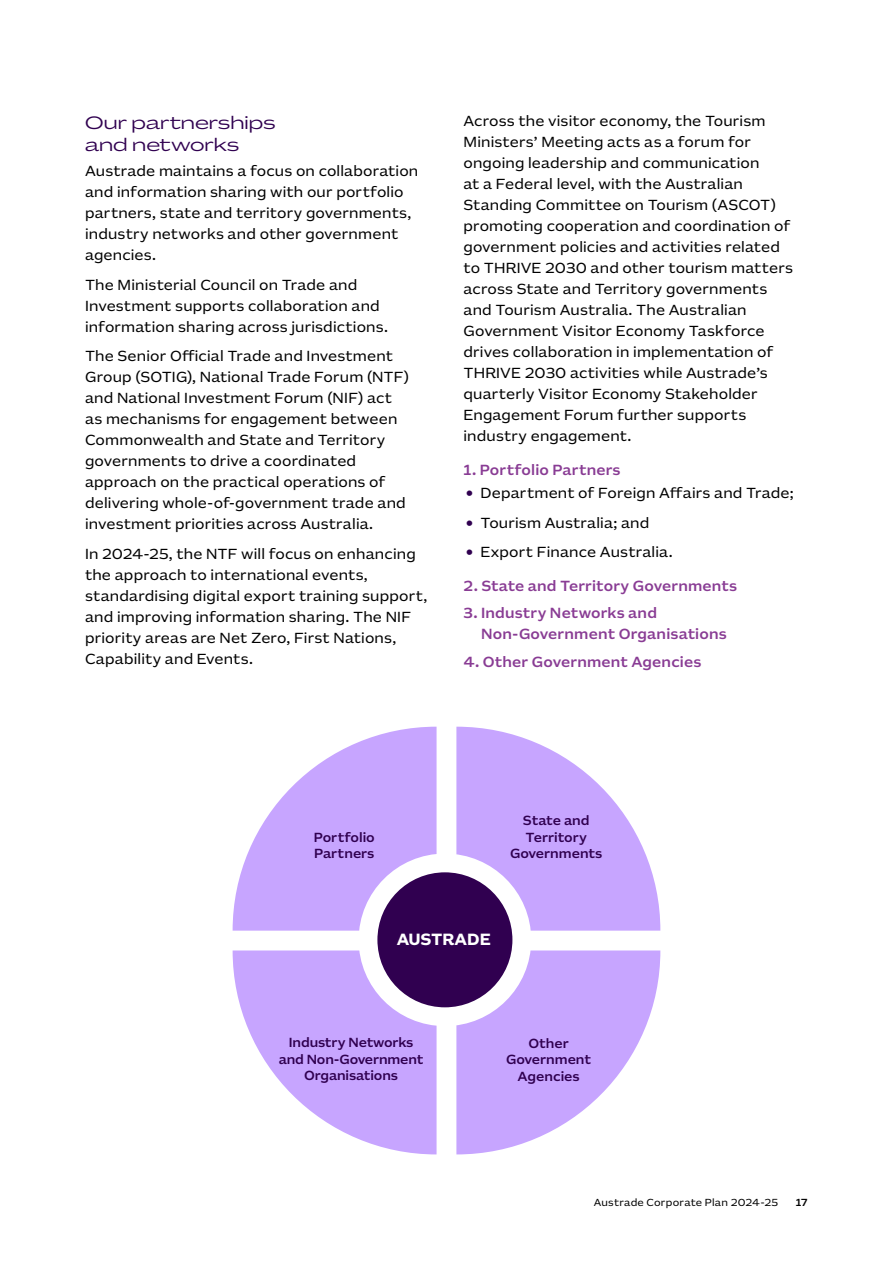
<style>
.page{position:relative;width:893px;height:1263px;background:#fff}
.page>*{position:absolute;margin:0;border:0;box-sizing:border-box;transform-origin:0 0}
.t1{font:300 18px/22.5px "AU Sans Display";letter-spacing:.005em;color:#300050}
.t2{font:700 16.5px "AU Sans BETA Text";color:#fff}
.t3{font:15px/21px "AU Sans Text";letter-spacing:.01em;color:#000}
.t4{font:500 15px/21px "AU Sans Text";letter-spacing:.01em;color:#893c94}
.t5{font:500 13.5px/16.5px "AU Sans BETA Text";letter-spacing:-.01em;color:#300050;text-align:center}
.t6{font:10.5px "AU Sans Text";letter-spacing:.025em;color:#000}
.t7{font:500 10.5px "AU Sans Text";color:#000}
.s1{font-family:"Verdana";color:#300050}
</style>
<div class="page">
<svg style="left:233px;top:950px;width:204px;height:204px"></svg>
<svg style="left:456px;top:950px;width:204px;height:204px"></svg>
<svg style="left:456px;top:727px;width:204px;height:204px"></svg>
<svg style="left:233px;top:727px;width:204px;height:204px"></svg>
<div style="left:368px;top:863px;width:154px;height:154px;background:#300050;border-radius:50%"></div>
<div style="left:359px;top:853px;width:172px;height:173px;border:19px solid #fff;border-radius:50%"></div>
<p class="t1" style="left:85px;top:109px;width:192px">Our partnerships and networks</p>
<p class="t3" style="left:85px;top:159px;width:335px">Austrade maintains a focus on collaboration and information sharing with our portfolio partners, state and territory governments, industry networks and other government agencies.</p>
<p class="t3" style="left:85px;top:273px;width:304px">The Ministerial Council on Trade and<br>Investment supports collaboration and information sharing across jurisdictions.</p>
<p class="t3" style="left:85px;top:344px;width:325px">The Senior Official Trade and Investment Group (SOTIG), National Trade Forum (NTF) and National Investment Forum (NIF) act as mechanisms for engagement between Commonwealth and State and Territory governments to drive a coordinated approach on the practical operations of delivering whole-of-government trade and investment priorities across Australia.</p>
<p class="t3" style="left:85px;top:542px;width:344px">In 2024-25, the NTF will focus on enhancing the approach to international events, standardising digital export training support, and improving information sharing. The NIF priority areas are Net Zero, First Nations, Capability and Events.</p>
<p class="t3" style="left:463px;top:109px;width:331px">Across the visitor economy, the Tourism Ministers’ Meeting acts as a forum for ongoing leadership and communication<br>at a Federal level, with the Australian Standing Committee on Tourism (ASCOT) promoting cooperation and coordination of government policies and activities related to THRIVE 2030 and other tourism matters across State and Territory governments and Tourism Australia. The Australian Government Visitor Economy Taskforce drives collaboration in implementation of THRIVE 2030 activities while Austrade’s quarterly Visitor Economy Stakeholder Engagement Forum further supports industry engagement.</p>
<p class="t4" style="left:463px;top:458px;width:159px">1. Portfolio Partners</p>
<p class="t3" style="left:466px;top:481px;width:330px"><span class="s1">•</span> Department of Foreign Affairs and Trade;</p>
<p class="t3" style="left:466px;top:510px;width:185px"><span class="s1">•</span> Tourism Australia; and</p>
<p class="t3" style="left:466px;top:540px;width:209px"><span class="s1">•</span> Export Finance Australia.</p>
<p class="t4" style="left:463px;top:574px;width:275px">2. State and Territory Governments</p>
<p class="t4" style="left:481px;top:601px;width:247px;text-indent:-18px">3. Industry Networks and<br>Non-Government Organisations</p>
<p class="t4" style="left:463px;top:649px;width:239px">4. Other Government Agencies</p>
<p class="t5" style="left:314px;top:829px;width:63px;text-align:left">Portfolio<br>Partners</p>
<p class="t5" style="left:510px;top:813px;width:94px">State and<br>Territory<br>Governments</p>
<p class="t2" style="left:397px;top:931px;width:96px">AUSTRADE</p>
<p class="t5" style="left:279px;top:1035px;width:146px">Industry Networks and Non-Government<br>Organisations</p>
<p class="t5" style="left:506px;top:1035px;width:87px">Other<br>Government<br>Agencies</p>
<p class="t6" style="left:594px;top:1194px;width:186px">Austrade Corporate Plan 2024-25</p>
<p class="t7" style="left:796px;top:1194px;width:14px">17</p>
</div>
